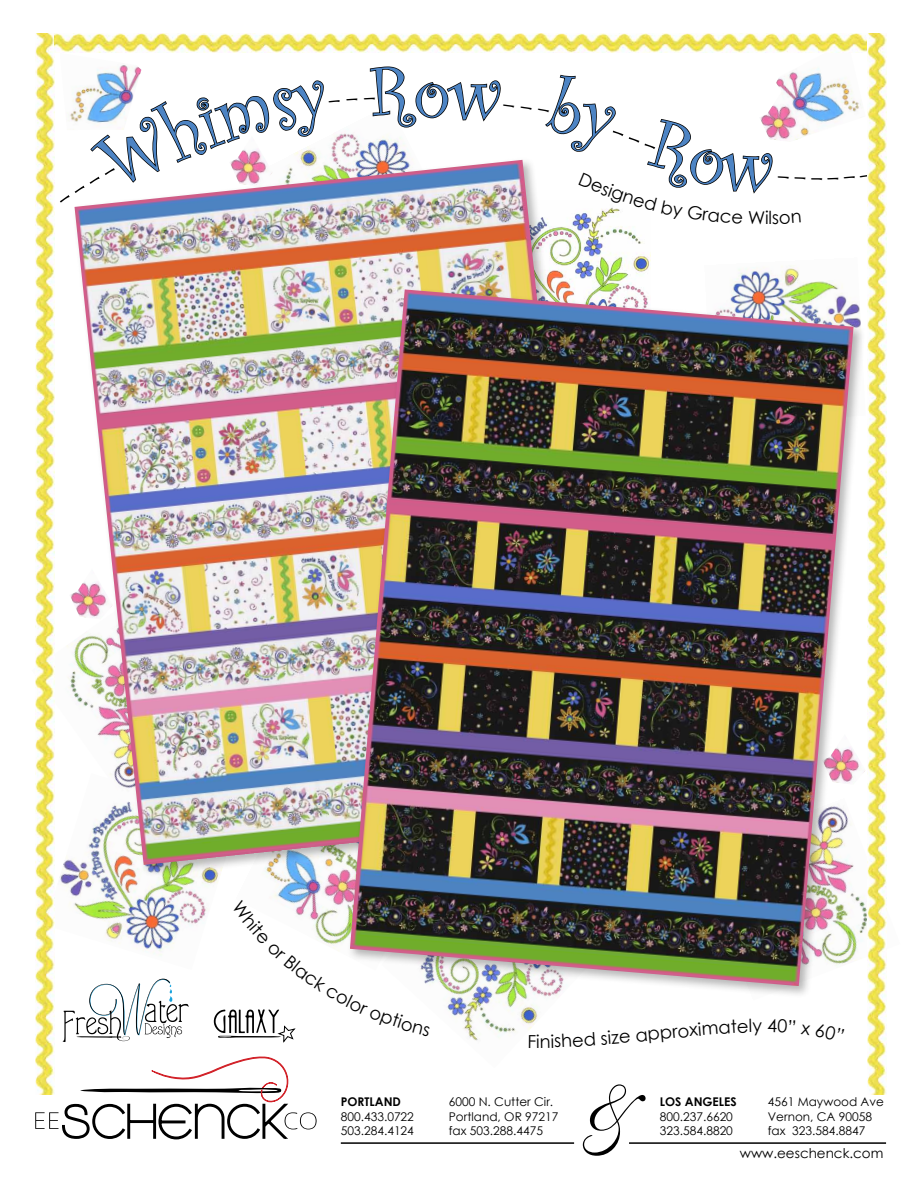
<style>
.page{position:relative;width:918px;height:1188px;background:#fff}
.page>*{position:absolute;margin:0;border:0;box-sizing:border-box;transform-origin:0 0}
.t1{font:42px "Curlz";color:#000}
.t2{font:18px "Century Gothic";color:#000}
.t3{font:13.5px "Century Gothic";color:#000}
.t4{font:12px "Century Gothic";color:#000}
.t5{font:700 12px "Century Gothic";color:#000}
</style>
<div class="page">
<img style="left:340px;top:133px;width:70px;height:24px">
<img style="left:447px;top:999px;width:93px;height:42px">
<img style="left:730px;top:265px;width:113px;height:22px">
<img style="left:791px;top:68px;width:70px;height:68px">
<img style="left:273px;top:877px;width:74px;height:23px">
<img style="left:54px;top:798px;width:164px;height:169px">
<img style="left:604px;top:226px;width:47px;height:61px">
<svg style="left:583px;top:1084px;width:63px;height:72px"></svg>
<hr style="left:341px;top:1142px;width:233px;height:2px;background:#000">
<hr style="left:629px;top:1142px;width:257px;height:2px;background:#000">
<img style="left:75px;top:160px;width:517px;height:705px">
<div style="left:347px;top:287px;width:519px;height:712px;background:#000;opacity:.29"></div>
<img style="left:350px;top:289px;width:504px;height:697px">
<img style="left:35px;top:34px;width:19px;height:307px">
<img style="left:35px;top:341px;width:19px;height:716px">
<img style="left:54px;top:34px;width:101px;height:19px">
<img style="left:155px;top:34px;width:713px;height:19px">
<svg style="left:63px;top:979px;width:126px;height:63px"></svg>
<svg style="left:35px;top:1057px;width:282px;height:83px"></svg>
<img style="left:868px;top:34px;width:19px;height:307px">
<img style="left:868px;top:341px;width:19px;height:753px">
<img style="left:96px;top:65px;width:45px;height:14px">
<img style="left:70px;top:569px;width:43px;height:50px">
<svg style="left:69px;top:79px;width:271px;height:124px"></svg>
<svg style="left:364px;top:33px;width:150px;height:95px"></svg>
<svg style="left:867px;top:174px;width:4px;height:6px"></svg>
<svg style="left:538px;top:73px;width:268px;height:151px"></svg>
<svg style="left:214px;top:900px;width:216px;height:143px"></svg>
<svg style="left:529px;top:1032px;width:11px;height:9px"></svg>
<h2 class="t2" style="left:765px;top:205px;width:9px">il</h2>
<h1 class="t1" style="left:810px;top:146px;width:15px">-</h1>
<h2 class="t2" style="left:536px;top:1029px;width:5px">i</h2>
<h2 class="t2" style="left:600px;top:1026px;width:49px;rotate:-5deg">size a</h2>
<h2 class="t2" style="left:676px;top:1018px;width:42px;rotate:-5deg">oxim</h2>
<p class="t5" style="left:341px;top:1093px;width:62px">PORTLAND</p>
<p class="t4" style="left:449px;top:1094px;width:106px">6000 N. Cutter Cir.</p>
<p class="t4" style="left:341px;top:1108px;width:75px">800.433.0722</p>
<p class="t4" style="left:449px;top:1108px;width:111px">Portland, OR 97217</p>
<p class="t4" style="left:341px;top:1122px;width:75px">503.284.4124</p>
<p class="t4" style="left:449px;top:1122px;width:96px">fax 503.288.4475</p>
<p class="t5" style="left:660px;top:1093px;width:78px">LOS ANGELES</p>
<p class="t4" style="left:768px;top:1094px;width:118px">4561 Maywood Ave</p>
<p class="t4" style="left:660px;top:1108px;width:75px">800.237.6620</p>
<p class="t4" style="left:768px;top:1108px;width:106px">Vernon, CA 90058</p>
<p class="t4" style="left:660px;top:1122px;width:75px">323.584.8820</p>
<p class="t4" style="left:768px;top:1122px;width:99px">fax 323.584.8847</p>
<p class="t3" style="left:740px;top:1144px;width:145px">www.eeschenck.com</p>
</div>
